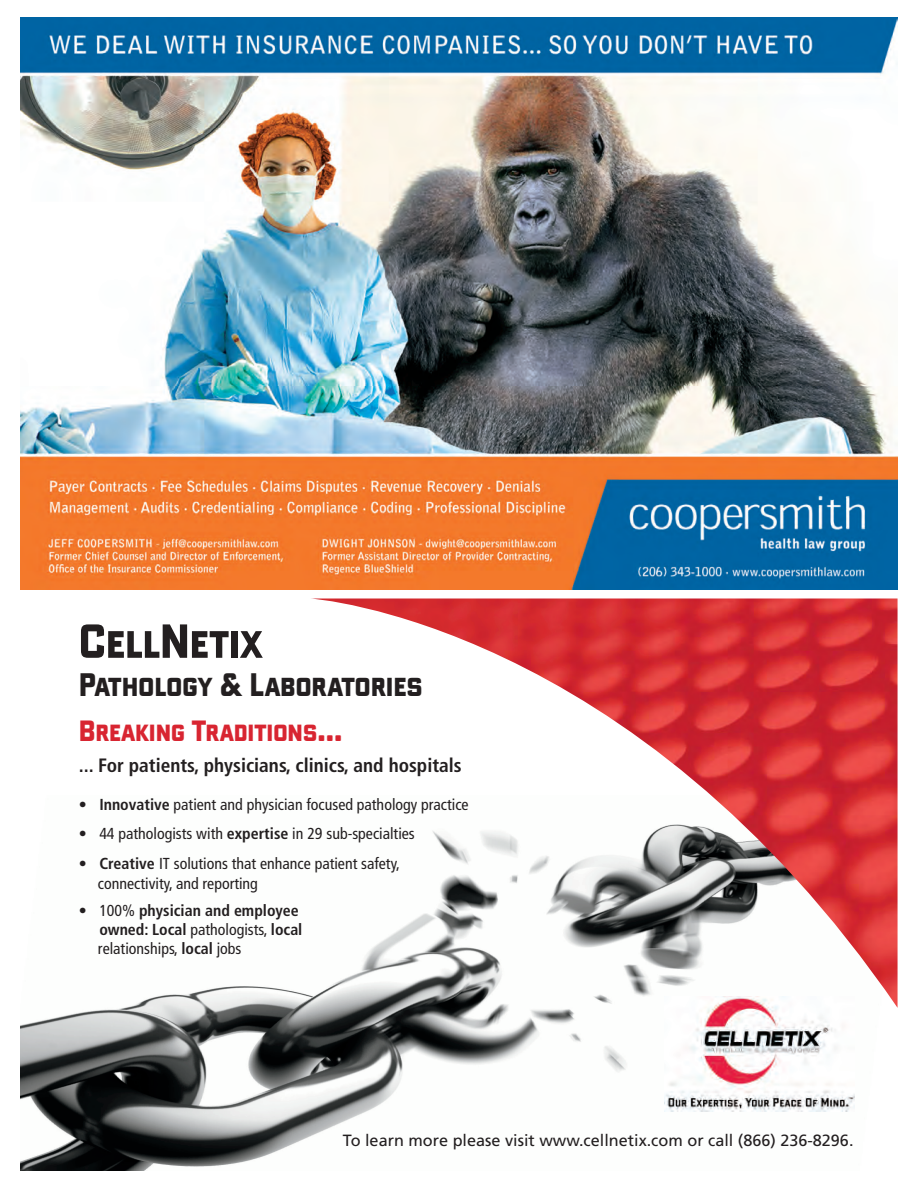
<style>
.page{position:relative;width:918px;height:1188px;background:#fff}
.page>*{position:absolute;margin:0;border:0;box-sizing:border-box;transform-origin:0 0}
.t1{font:50.1px "Banque Gothique RR Bold Extra Cond";color:#231f20}
.t2{font:34.05px "Banque Gothique RR Bold Extra Cond";color:#231f20}
.t3{font:30.75px "Banque Gothique RR Bold Extra Cond";color:#d82531}
.t4{font:700 condensed 19.35px "Frutiger LT Std";color:#231f20}
.t5{font:16.2px "Frutiger LT Std";color:#231f20}
.t6{font:condensed 15.9px/19.4px "Frutiger LT Std";color:#231f20}
.t7{font:700 condensed 15.9px "Frutiger LT Std";color:#231f20}
.s1{font-weight:700}
.s2{font-weight:400}
</style>
<div class="page">
<img style="left:20px;top:986px;width:835px;height:184px">
<img style="left:665px;top:1008px;width:189px;height:104px">
<img style="left:310px;top:598px;width:588px;height:410px">
<img style="left:20px;top:17px;width:878px;height:572px">
<h1 class="t1" style="left:79px;top:609px;width:185px">CellNetix</h1>
<h2 class="t2" style="left:79px;top:664px;width:345px">Pathology &amp; Laboratories</h2>
<h3 class="t3" style="left:79px;top:711px;width:265px">Breaking Traditions...</h3>
<p class="t4" style="left:79px;top:753px;width:384px">... For patients, physicians, clinics, and hospitals</p>
<p class="t6" style="left:79px;top:795px;width:391px"><span class="s1">• Innovative</span> patient and physician focused pathology practice</p>
<p class="t6" style="left:79px;top:824px;width:337px">• 44 pathologists with <span class="s1">expertise</span> in 29 sub-specialties</p>
<p class="t6" style="left:98px;top:854px;width:303px;text-indent:-19px"><span class="s1">• Creative</span> IT solutions that enhance patient safety, connectivity, and reporting</p>
<p class="t7" style="left:99px;top:901px;width:201px"><span class="s2">100%</span> physician and employee</p>
<p class="t6" style="left:79px;top:901px;width:9px">•</p>
<p class="t6" style="left:98px;top:920px;width:206px"><span class="s1">owned: Local</span> pathologists, <span class="s1">local </span>relationships, <span class="s1">local</span> jobs</p>
<p class="t5" style="left:343px;top:1130px;width:512px">To learn more please visit www.cellnetix.com or call (866) 236-8296.</p>
</div>
